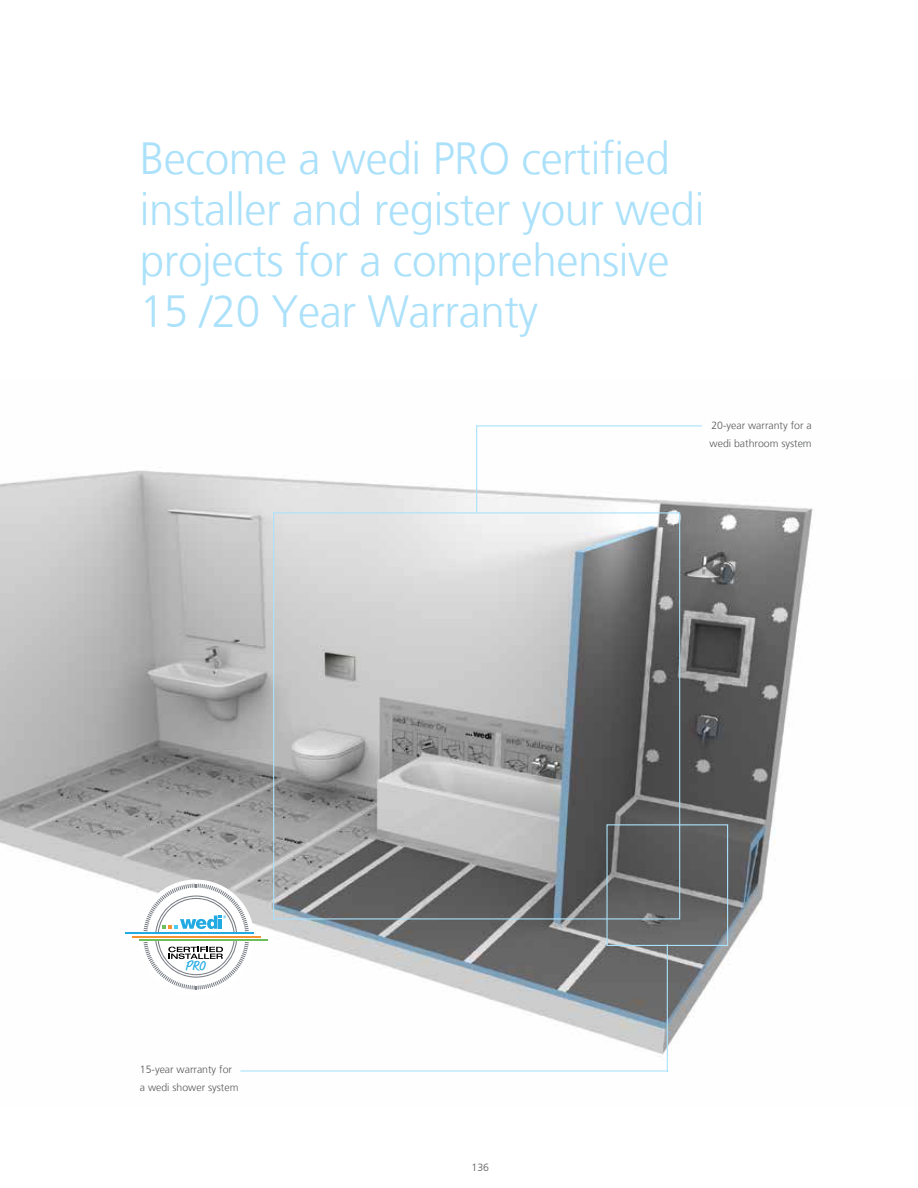
<style>
.page{position:relative;width:918px;height:1188px;background:#fff}
.page>*{position:absolute;margin:0;border:0;box-sizing:border-box;transform-origin:0 0}
.t1{font:300 45px/51px "Frutiger LT Com";letter-spacing:-.01em;color:#abe1fa}
.t2{font:14.4px "Market";color:#22aae2}
.t3{font:300 10.5px/18px "Frutiger LT Com";color:#58595b}
</style>
<div class="page">
<img style="left:0;top:426px;width:813px;height:647px">
<hr style="left:477px;top:425px;width:225px;height:1px;background:#abe1fa">
<div style="left:606px;top:824px;width:122px;height:122px;border:1px solid #abe1fa"></div>
<hr style="left:240px;top:1070px;width:428px;height:2px;background:#abe1fa">
<hr style="left:667px;top:944px;width:1px;height:128px;background:#abe1fa">
<hr style="left:476px;top:425px;width:1px;height:87px;background:#abe1fa">
<div style="left:137px;top:880px;width:117px;height:117px;background:#fff;border-radius:50%"></div>
<svg style="left:144px;top:884px;width:105px;height:106px"></svg>
<hr style="left:125px;top:933px;width:129px;height:1px;background:#22aae2">
<hr style="left:132px;top:936px;width:129px;height:1px;background:#f79131">
<hr style="left:139px;top:940px;width:129px;height:1px;background:#6bbe5a">
<p class="t1" style="left:140px;top:133px;width:566px">Become a wedi PRO certified installer and register your wedi projects for a comprehensive<br>15 /20 Year Warranty</p>
<p class="t3" style="left:710px;top:417px;width:104px">20-year warranty for a wedi bathroom system</p>
<p class="t2" style="left:185px;top:957px;width:22px">PRO</p>
<p class="t3" style="left:140px;top:1061px;width:100px">15-year warranty for a wedi shower system</p>
<p class="t3" style="left:472px;top:1158px;width:19px">136</p>
</div>
